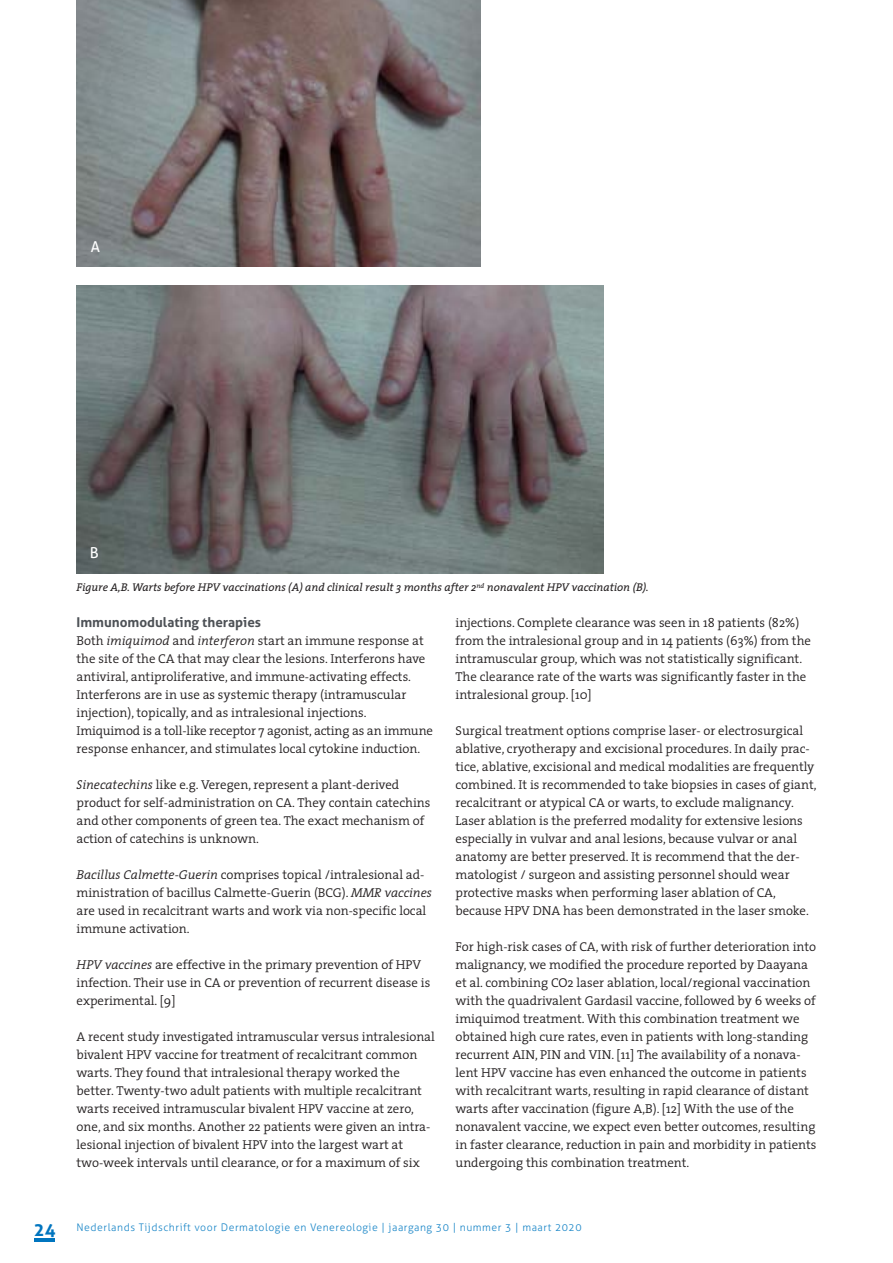
<style>
.page{position:relative;width:893px;height:1263px;background:#fff}
.page>*{position:absolute;margin:0;border:0;box-sizing:border-box;transform-origin:0 0}
.t1{font:15px "Aller";color:#fff}
.t2{font:700 13.5px "Aller";color:#4d5156}
.t3{font:300 12.9px/18px "The Serif";color:#231f20}
.t4{font:italic 11.25px "The Serif";color:#231f20}
.t5{font:300 10.5px "Aller";letter-spacing:.05em;color:#1c87c8}
.s1{font-style:italic}
.s2{font-weight:700;font-size:18px;color:#0075bf}
</style>
<div class="page">
<hr style="left:34px;top:1238px;width:21px;height:3px;background:#0075bf">
<img style="left:77px;top:285px;width:526px;height:288px">
<img style="left:77px;top:0;width:403px;height:267px">
<p class="t1" style="left:91px;top:241px;width:11px">A</p>
<p class="t1" style="left:90px;top:546px;width:10px">B</p>
<p class="t4" style="left:77px;top:582px;width:574px">Figure A,B. Warts before HPV vaccinations (A) and clinical result 3 months after 2<sup>nd</sup> nonavalent HPV vaccination (B).</p>
<p class="t2" style="left:77px;top:617px;width:186px">Immunomodulating therapies</p>
<p class="t3" style="left:77px;top:633px;width:358px">Both <span class="s1">imiquimod</span> and <span class="s1">interferon</span> start an immune response at the site of the CA that may clear the lesions. Interferons have antiviral, antiproliferative, and immune-activating effects.<br>Interferons are in use as systemic therapy (intramuscular injection), topically, and as intralesional injections.<br>Imiquimod is a toll-like receptor 7 agonist, acting as an immune response enhancer, and stimulates local cytokine induction.</p>
<p class="t3" style="left:77px;top:777px;width:355px"><span class="s1">Sinecatechins</span> like e.g. Veregen, represent a plant-derived product for self-administration on CA. They contain catechins and other components of green tea. The exact mechanism of action of catechins is unknown.</p>
<p class="t3" style="left:77px;top:867px;width:357px"><span class="s1">Bacillus Calmette-Guerin</span> comprises topical /intralesional ad&shy;ministration of bacillus Calmette-Guerin (BCG). <span class="s1">MMR vaccines </span>are used in recalcitrant warts and work via non-specific local immune activation.</p>
<p class="t3" style="left:77px;top:957px;width:355px"><span class="s1">HPV vaccines</span> are effective in the primary prevention of HPV infection. Their use in CA or prevention of recurrent disease is experimental. [9]</p>
<p class="t3" style="left:77px;top:1029px;width:360px">A recent study investigated intramuscular versus intralesional bivalent HPV vaccine for treatment of recalcitrant common warts. They found that intralesional therapy worked the better. Twenty-two adult patients with multiple recalcitrant warts received intramuscular bivalent HPV vaccine at zero, one, and six months. Another 22 patients were given an intra&shy;lesional injection of bivalent HPV into the largest wart at two-week intervals until clearance, or for a maximum of six</p>
<p class="t3" style="left:455px;top:615px;width:357px">injections. Complete clearance was seen in 18 patients (82%) from the intralesional group and in 14 patients (63%) from the intramuscular group, which was not statistically significant.<br>The clearance rate of the warts was significantly faster in the intralesional group. [10]</p>
<p class="t3" style="left:455px;top:723px;width:363px">Surgical treatment options comprise laser- or electrosurgical ablative, cryotherapy and excisional procedures. In daily prac&shy;tice, ablative, excisional and medical modalities are frequently combined. It is recommended to take biopsies in cases of giant, recalcitrant or atypical CA or warts, to exclude malignancy.<br>Laser ablation is the preferred modality for extensive lesions especially in vulvar and anal lesions, because vulvar or anal anatomy are better preserved. It is recommend that the der&shy;matologist / surgeon and assisting personnel should wear protective masks when performing laser ablation of CA, because HPV DNA has been demonstrated in the laser smoke.</p>
<p class="t3" style="left:455px;top:939px;width:362px">For high-risk cases of CA, with risk of further deterioration into malignancy, we modified the procedure reported by Daayana et al. combining CO2 laser ablation, local/regional vaccination with the quadrivalent Gardasil vaccine, followed by 6 weeks of imiquimod treatment. With this combination treatment we obtained high cure rates, even in patients with long-standing recurrent AIN, PIN and VIN. [11] The availability of a nonava&shy;lent HPV vaccine has even enhanced the outcome in patients with recalcitrant warts, resulting in rapid clearance of distant warts after vaccination (figure A,B). [12] With the use of the nonavalent vaccine, we expect even better outcomes, resulting in faster clearance, reduction in pain and morbidity in patients undergoing this combination treatment.</p>
<p class="t5" style="left:34px;top:1223px;width:549px"><span class="s2">24</span> Nederlands Tijdschrift voor Dermatologie en Venereologie | jaargang 30 | nummer 3 | maart 2020</p>
</div>
